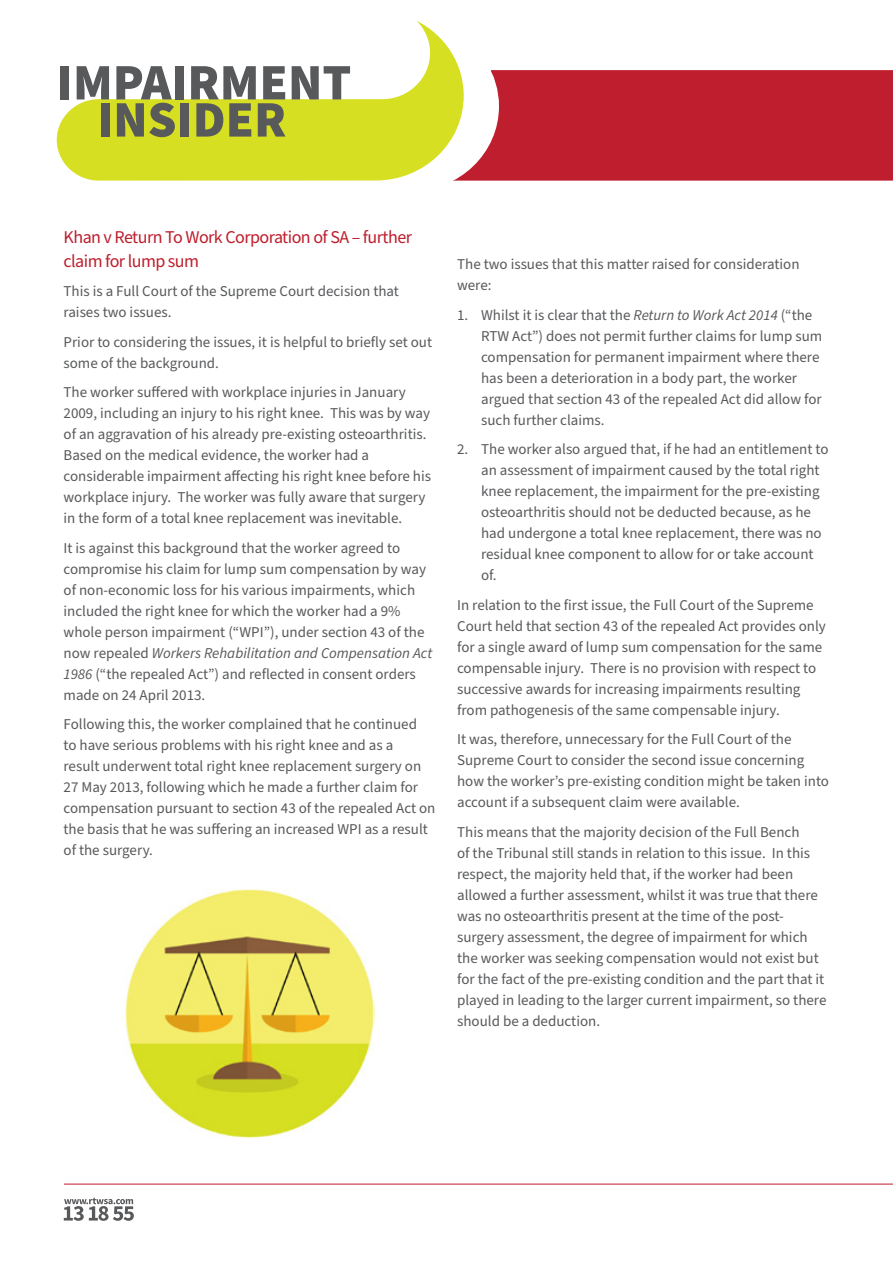
<style>
.page{position:relative;width:893px;height:1263px;background:#fff}
.page>*{position:absolute;margin:0;border:0;box-sizing:border-box;transform-origin:0 0}
.t1{font:900 51.3px/37px "Source Sans Pro";color:#58595b;text-align:center}
.t2{font:18px/24px "Source Sans Pro";letter-spacing:-.03em;color:#be1e2d}
.t3{font:15px/21px "Source Sans Pro";color:#58595b}
.s1{font-style:italic}
</style>
<div class="page">
<div style="left:512px;top:70px;width:381px;height:111px;background:#be1e2d"></div>
<svg style="left:464px;top:70px;width:48px;height:111px"></svg>
<svg style="left:57px;top:21px;width:407px;height:160px"></svg>
<hr style="left:64px;top:1184px;width:829px;height:1px;background:#be1e2d">
<svg style="left:64px;top:1198px;width:70px;height:23px"></svg>
<img style="left:125px;top:889px;width:250px;height:248px">
<h1 class="t1" style="left:57px;top:65px;width:296px">IMPAIRMENT<br>INSIDER</h1>
<p class="t2" style="left:64px;top:225px;width:350px">Khan v Return To Work Corporation of SA – further claim for lump sum</p>
<p class="t3" style="left:64px;top:281px;width:337px">This is a Full Court of the Supreme Court decision that raises two issues.</p>
<p class="t3" style="left:64px;top:332px;width:370px">Prior to considering the issues, it is helpful to briefly set out some of the background.</p>
<p class="t3" style="left:64px;top:382px;width:369px">The worker suffered with workplace injuries in January 2009, including an injury to his right knee. This was by way of an aggravation of his already pre-existing osteoarthritis.<br>Based on the medical evidence, the worker had a considerable impairment affecting his right knee before his workplace injury. The worker was fully aware that surgery in the form of a total knee replacement was inevitable.</p>
<p class="t3" style="left:64px;top:538px;width:370px">It is against this background that the worker agreed to compromise his claim for lump sum compensation by way of non-economic loss for his various impairments, which included the right knee for which the worker had a 9% whole person impairment (“WPI”), under section 43 of the now repealed <span class="s1">Workers Rehabilitation and Compensation Act 1986</span> (“the repealed Act”) and reflected in consent orders made on 24 April 2013.</p>
<p class="t3" style="left:64px;top:714px;width:373px">Following this, the worker complained that he continued<br>to have serious problems with his right knee and as a<br>result underwent total right knee replacement surgery on 27 May 2013, following which he made a further claim for compensation pursuant to section 43 of the repealed Act on the basis that he was suffering an increased WPI as a result of the surgery.</p>
<p class="t3" style="left:457px;top:254px;width:344px">The two issues that this matter raised for consideration were:</p>
<p class="t3" style="left:481px;top:305px;width:343px;text-indent:-24px">1. Whilst it is clear that the <span class="s1">Return to Work Act 2014</span> (“the RTW Act”) does not permit further claims for lump sum compensation for permanent impairment where there has been a deterioration in a body part, the worker argued that section 43 of the repealed Act did allow for such further claims.</p>
<p class="t3" style="left:481px;top:439px;width:349px;text-indent:-24px">2. The worker also argued that, if he had an entitlement to an assessment of impairment caused by the total right knee replacement, the impairment for the pre-existing osteoarthritis should not be deducted because, as he had undergone a total knee replacement, there was no residual knee component to allow for or take account of.</p>
<p class="t3" style="left:457px;top:595px;width:370px">In relation to the first issue, the Full Court of the Supreme Court held that section 43 of the repealed Act provides only for a single award of lump sum compensation for the same compensable injury. There is no provision with respect to successive awards for increasing impairments resulting from pathogenesis of the same compensable injury.</p>
<p class="t3" style="left:457px;top:729px;width:373px">It was, therefore, unnecessary for the Full Court of the Supreme Court to consider the second issue concerning how the worker’s pre-existing condition might be taken into account if a subsequent claim were available.</p>
<p class="t3" style="left:457px;top:822px;width:371px">This means that the majority decision of the Full Bench<br>of the Tribunal still stands in relation to this issue. In this respect, the majority held that, if the worker had been allowed a further assessment, whilst it was true that there was no osteoarthritis present at the time of the post&shy;surgery assessment, the degree of impairment for which the worker was seeking compensation would not exist but for the fact of the pre-existing condition and the part that it played in leading to the larger current impairment, so there should be a deduction.</p>
</div>
